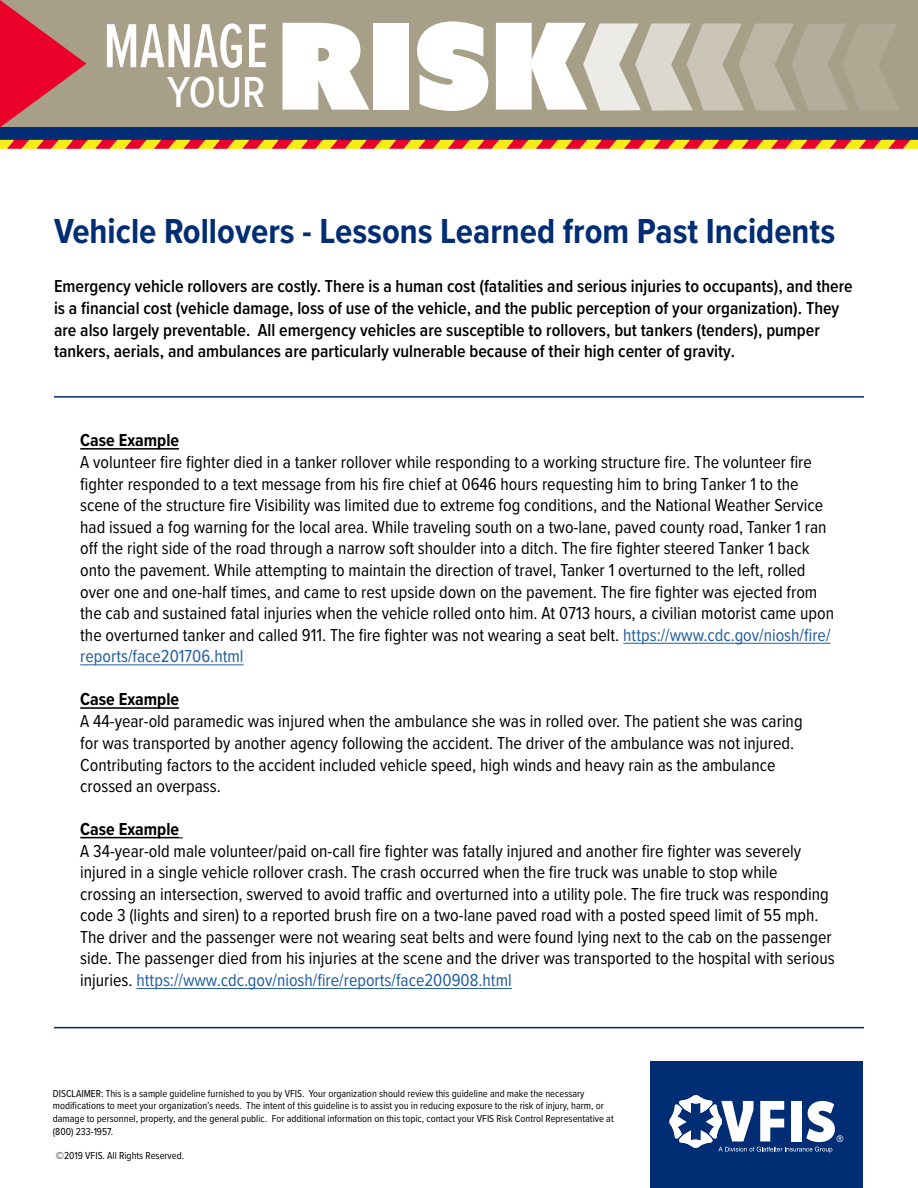
<style>
.page{position:relative;width:918px;height:1188px;background:#fff}
.page>*{position:absolute;margin:0;border:0;box-sizing:border-box;transform-origin:0 0}
.t1{font:120px "Azo Sans Uber";color:#fff}
.t2{font:500 64.5px "Proxima Nova Ex Cn";color:#fff}
.t3{font:500 45px "Proxima Nova Cond";color:#fff}
.t4{font:700 36px "Proxima Nova Cond";color:#002d73}
.t5{font:18px/21.6px "Proxima Nova Cond";color:#000}
.t6{font:600 18px/21.6px "Proxima Nova Cond";color:#000}
.t7{font:10.5px/12.6px "Proxima Nova Cond";color:#000}
.s1{font-weight:700}
.s2{color:#215e9e}
</style>
<div class="page">
<div style="left:0;top:0;width:918px;height:127px;background:#a89f88"></div>
<svg style="left:0;top:0;width:86px;height:127px"></svg>
<svg style="left:583px;top:23px;width:316px;height:88px"></svg>
<div style="left:0;top:127px;width:918px;height:14px;background:#002d73"></div>
<svg style="left:0;top:140px;width:918px;height:9px;background:#f17b25"></svg>
<div style="left:650px;top:1061px;width:212px;height:127px;background:#002d73"></div>
<svg style="left:669px;top:1096px;width:174px;height:57px"></svg>
<hr style="left:54px;top:396px;width:810px;height:2px;background:#002d73">
<hr style="left:54px;top:1027px;width:810px;height:1px;background:#002d73">
<hr style="left:80px;top:448px;width:99px;height:2px;background:#000">
<hr style="left:623px;top:643px;width:207px;height:1px;background:#215e9e">
<hr style="left:80px;top:664px;width:164px;height:1px;background:#215e9e">
<hr style="left:80px;top:707px;width:99px;height:2px;background:#000">
<hr style="left:80px;top:837px;width:99px;height:1px;background:#000">
<hr style="left:137px;top:988px;width:375px;height:1px;background:#215e9e">
<p class="t2" style="left:103px;top:-1px;width:167px">MANAGE</p>
<p class="t3" style="left:167px;top:59px;width:100px">YOUR</p>
<p class="t1" style="left:277px;top:-14px;width:313px">RISK</p>
<p class="t4" style="left:54px;top:204px;width:783px">Vehicle Rollovers - Lessons Learned from Past Incidents</p>
<p class="t6" style="left:54px;top:275px;width:800px">Emergency vehicle rollovers are costly. There is a human cost (fatalities and serious injuries to occupants), and there is a financial cost (vehicle damage, loss of use of the vehicle, and the public perception of your organization). They are also largely preventable. All emergency vehicles are susceptible to rollovers, but tankers (tenders), pumper tankers, aerials, and ambulances are particularly vulnerable because of their high center of gravity.</p>
<p class="t5" style="left:80px;top:429px;width:755px"><span class="s1">Case Example<br></span>A volunteer fire fighter died in a tanker rollover while responding to a working structure fire. The volunteer fire fighter responded to a text message from his fire chief at 0646 hours requesting him to bring Tanker 1 to the scene of the structure fire Visibility was limited due to extreme fog conditions, and the National Weather Service had issued a fog warning for the local area. While traveling south on a two-lane, paved county road, Tanker 1 ran off the right side of the road through a narrow soft shoulder into a ditch. The fire fighter steered Tanker 1 back onto the pavement. While attempting to maintain the direction of travel, Tanker 1 overturned to the left, rolled over one and one-half times, and came to rest upside down on the pavement. The fire fighter was ejected from the cab and sustained fatal injuries when the vehicle rolled onto him. At 0713 hours, a civilian motorist came upon the overturned tanker and called 911. The fire fighter was not wearing a seat belt. <span class="s2">https://www.cdc.gov/niosh/fire/ reports/face201706.html</span></p>
<p class="t5" style="left:80px;top:688px;width:724px"><span class="s1">Case Example<br></span>A 44-year-old paramedic was injured when the ambulance she was in rolled over. The patient she was caring for was transported by another agency following the accident. The driver of the ambulance was not injured.<br>Contributing factors to the accident included vehicle speed, high winds and heavy rain as the ambulance crossed an overpass.</p>
<p class="t5" style="left:80px;top:817px;width:756px"><span class="s1">Case Example<br></span>A 34-year-old male volunteer/paid on-call fire fighter was fatally injured and another fire fighter was severely injured in a single vehicle rollover crash. The crash occurred when the fire truck was unable to stop while crossing an intersection, swerved to avoid traffic and overturned into a utility pole. The fire truck was responding code 3 (lights and siren) to a reported brush fire on a two-lane paved road with a posted speed limit of 55 mph.<br>The driver and the passenger were not wearing seat belts and were found lying next to the cab on the passenger side. The passenger died from his injuries at the scene and the driver was transported to the hospital with serious injuries. <span class="s2">https://www.cdc.gov/niosh/fire/reports/face200908.html</span></p>
<p class="t7" style="left:53px;top:1087px;width:562px">DISCLAIMER: This is a sample guideline furnished to you by VFIS. Your organization should review this guideline and make the necessary modifications to meet your organization’s needs. The intent of this guideline is to assist you in reducing exposure to the risk of injury, harm, or damage to personnel, property, and the general public. For additional information on this topic, contact your VFIS Risk Control Representative at (800) 233-1957.</p>
<p class="t7" style="left:56px;top:1149px;width:130px">©2019 VFIS. All Rights Reserved.</p>
</div>
